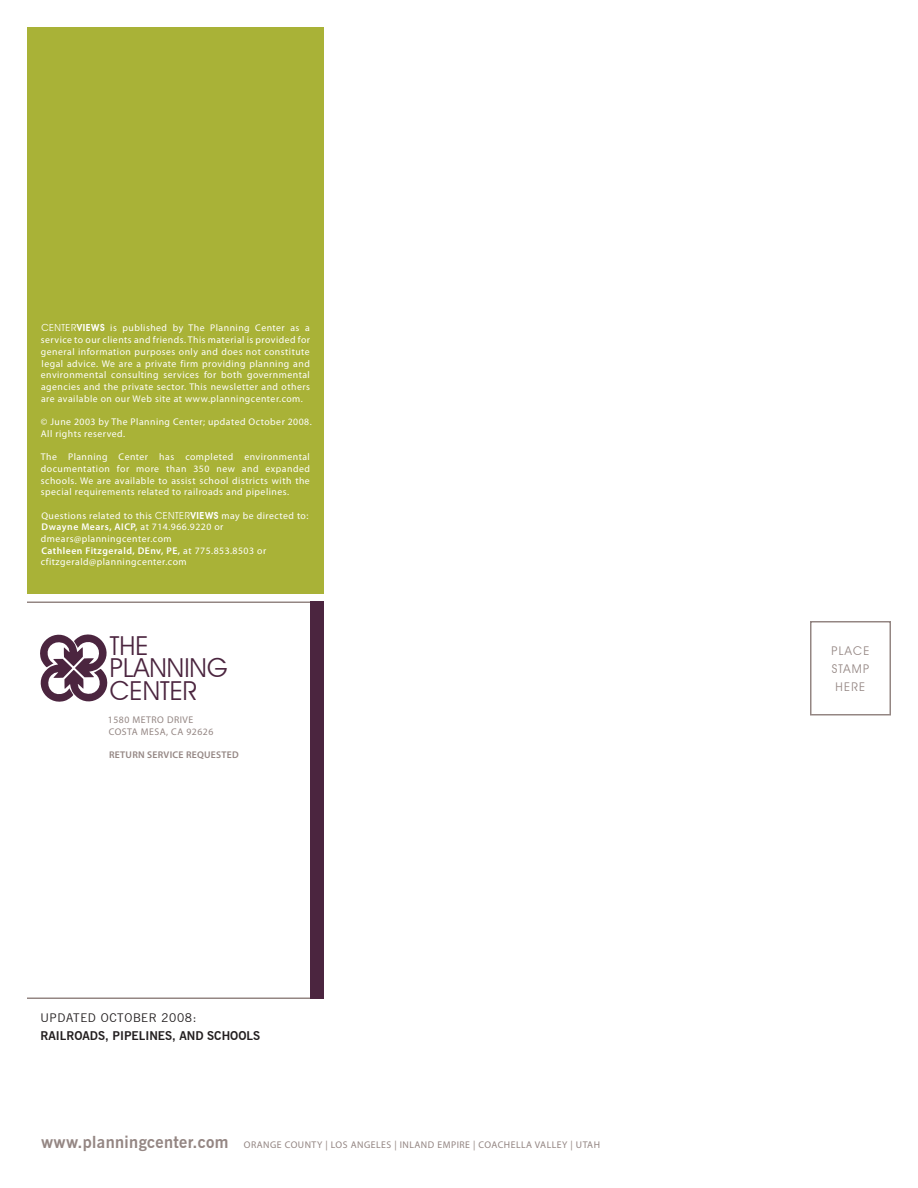
<style>
.page{position:relative;width:918px;height:1188px;background:#fff}
.page>*{position:absolute;margin:0;border:0;box-sizing:border-box;transform-origin:0 0}
.t1{font:26.1px/23px "Avant Garde IT Cby BT";color:#4b253f}
.t2{font:700 16.5px "News Gothic BT";letter-spacing:.02em;color:#948683}
.t3{font:700 12px "News Gothic BT";color:#231f20}
.t4{font:12px "News Gothic BT";letter-spacing:.05em;color:#231f20}
.t5{font:12px/18px "Avant Garde IT Cby BT";letter-spacing:.1em;color:#948683;text-align:center}
.t6{font:9.75px/11.7px "Myriad Pro";letter-spacing:.05em;color:#fff;text-align:justify}
.t7{font:9.75px/11.7px "Myriad Pro";letter-spacing:.05em;color:#948683}
.t8{font:600 9.75px "Myriad Pro";letter-spacing:.025em;color:#948683}
.s1{font-family:"Avant Garde IT Cby BT"}
.s2{font-family:"Avant Garde IT Cby BT";font-weight:600}
.s3{font-weight:600}
</style>
<div class="page">
<div style="left:27px;top:27px;width:297px;height:567px;background:#a9b237"></div>
<svg style="left:27px;top:602px;width:283px;height:397px"></svg>
<svg style="left:30px;top:624px;width:87px;height:88px"></svg>
<div style="left:310px;top:602px;width:14px;height:397px;background:#4b253f"></div>
<div style="left:810px;top:621px;width:81px;height:95px;border:2px solid #948683"></div>
<p class="t6" style="left:41px;top:323px;width:271px"><span class="s1">CENTER</span><span class="s2">VIEWS</span> is published by The Planning Center as a service to our clients and friends. This material is provided for general information purposes only and does not constitute legal advice. We are a private firm providing planning and environmental consulting services for both governmental agencies and the private sector. This newsletter and others are available on our Web site at www.planningcenter.com.</p>
<p class="t6" style="left:41px;top:417px;width:272px">© June 2003 by The Planning Center; updated October 2008.<br>All rights reserved.</p>
<p class="t6" style="left:41px;top:452px;width:271px">The Planning Center has completed environmental documentation for more than 350 new and expanded schools. We are available to assist school districts with the special requirements related to railroads and pipelines.</p>
<p class="t6" style="left:41px;top:511px;width:269px;text-align:left">Questions related to this <span class="s1">CENTER</span><span class="s2">VIEWS</span> may be directed to:<br><span class="s3">Dwayne Mears, AICP,</span> at 714.966.9220 or dmears@planningcenter.com<br><span class="s3">Cathleen Fitzgerald, DEnv, PE,</span> at 775.853.8503 or cfitzgerald@planningcenter.com</p>
<h1 class="t1" style="left:110px;top:634px;width:119px">THE<br>PLANNING<br>CENTER</h1>
<p class="t7" style="left:108px;top:715px;width:107px">1580 METRO DRIVE<br>COSTA MESA, CA 92626</p>
<p class="t8" style="left:109px;top:751px;width:131px">RETURN SERVICE REQUESTED</p>
<p class="t4" style="left:40px;top:1010px;width:157px">UPDATED OCTOBER 2008:</p>
<p class="t3" style="left:40px;top:1028px;width:221px">RAILROADS, PIPELINES, AND SCHOOLS</p>
<h2 class="t2" style="left:41px;top:1132px;width:189px">www.planningcenter.com</h2>
<p class="t7" style="left:244px;top:1139px;width:358px">ORANGE COUNTY | LOS ANGELES | INLAND EMPIRE | COACHELLA VALLEY | UTAH</p>
<p class="t5" style="left:831px;top:641px;width:40px">PLACE<br>STAMP<br>HERE</p>
</div>
